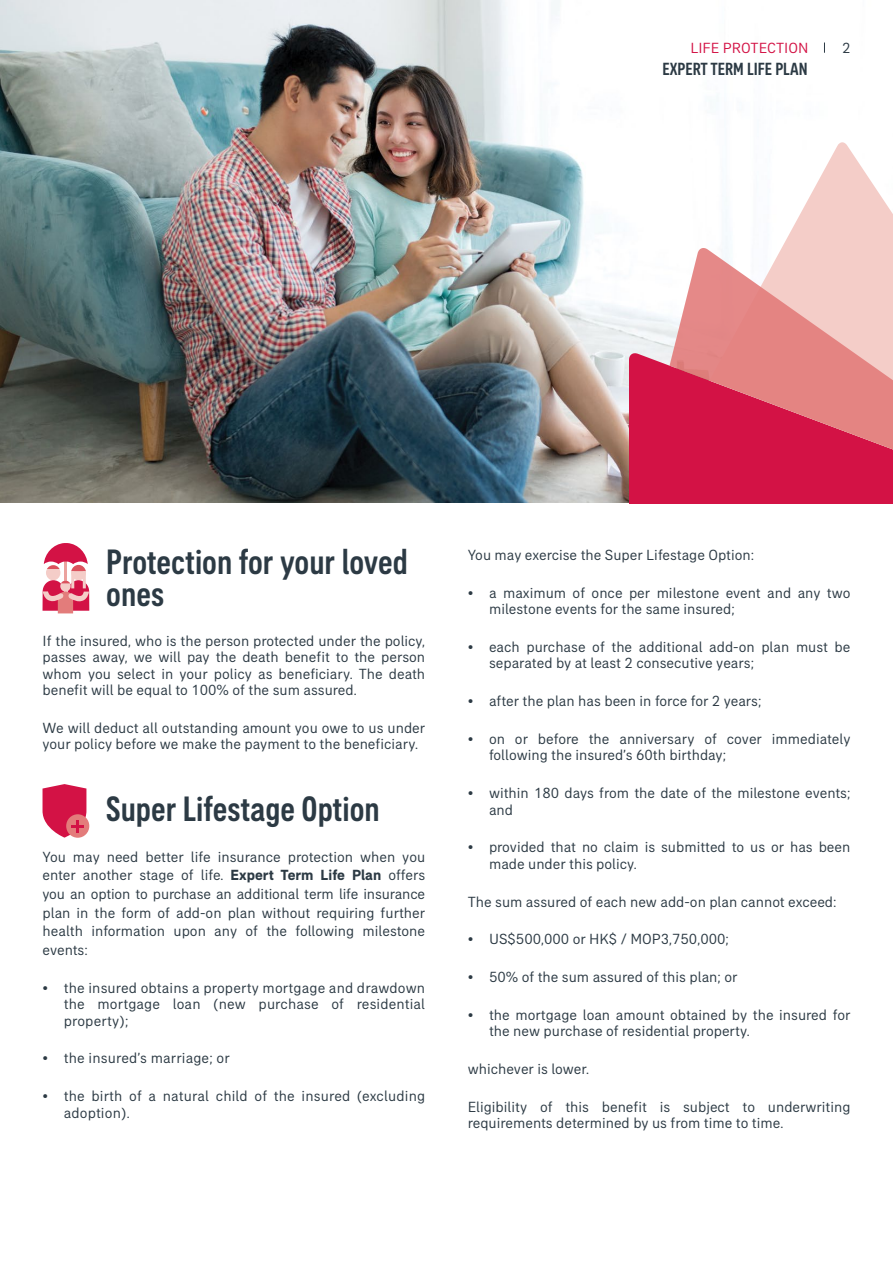
<style>
.page{position:relative;width:893px;height:1263px;background:#fff}
.page>*{position:absolute;margin:0;border:0;box-sizing:border-box;transform-origin:0 0}
.t1{font:500 condensed 36px/32.2px "AIA Everest";color:#2c3a44}
.t2{font:500 condensed 18px "AIA Everest";color:#2c3a44}
.t3{font:15px/16.5px "AIA Everest";color:#2c3a44}
.t4{font:15px "AIA Everest";color:#d31245}
.s1{font-weight:700}
</style>
<div class="page">
<img style="left:1px;top:0;width:824px;height:502px">
<svg style="left:629px;top:258px;width:40px;height:245px"></svg>
<svg style="left:709px;top:141px;width:184px;height:105px"></svg>
<svg style="left:669px;top:246px;width:224px;height:257px"></svg>
<svg style="left:43px;top:543px;width:46px;height:70px"></svg>
<div style="left:66px;top:814px;width:23px;height:24px;background:#e37c7b;border-radius:50%"></div>
<svg style="left:43px;top:784px;width:43px;height:54px"></svg>
<p class="t4" style="left:690px;top:39px;width:120px">LIFE PROTECTION</p>
<p class="t2" style="left:662px;top:59px;width:147px">EXPERT TERM LIFE PLAN</p>
<p class="t3" style="left:842px;top:39px;width:10px">2</p>
<h1 class="t1" style="left:106px;top:545px;width:303px">Protection for your loved ones</h1>
<p class="t3" style="left:43px;top:632px;width:384px;text-align:justify">If the insured, who is the person protected under the policy, passes away, we will pay the death benefit to the person whom you select in your policy as beneficiary. The death benefit will be equal to 100% of the sum assured.</p>
<p class="t3" style="left:43px;top:719px;width:384px">We will deduct all outstanding amount you owe to us under your policy before we make the payment to the beneficiary.</p>
<h1 class="t1" style="left:106px;top:792px;width:275px">Super Lifestage Option</h1>
<p class="t3" style="left:43px;top:847px;width:384px;line-height:18.6px;text-align:justify">You may need better life insurance protection when you enter another stage of life. <span class="s1">Expert Term Life Plan</span> offers you an option to purchase an additional term life insurance plan in the form of add-on plan without requiring further health information upon any of the following milestone events:</p>
<p class="t3" style="left:64px;top:979px;width:363px;text-align:justify;text-indent:-21px">• the insured obtains a property mortgage and drawdown the mortgage loan (new purchase of residential property);</p>
<p class="t3" style="left:43px;top:1050px;width:189px">• the insured’s marriage; or</p>
<p class="t3" style="left:64px;top:1087px;width:363px;text-indent:-21px">• the birth of a natural child of the insured (excluding adoption).</p>
<p class="t3" style="left:468px;top:546px;width:288px">You may exercise the Super Lifestage Option:</p>
<p class="t3" style="left:489px;top:584px;width:363px;text-indent:-21px">• a maximum of once per milestone event and any two milestone events for the same insured;</p>
<p class="t3" style="left:489px;top:638px;width:363px;text-indent:-21px">• each purchase of the additional add-on plan must be separated by at least 2 consecutive years;</p>
<p class="t3" style="left:468px;top:692px;width:295px">• after the plan has been in force for 2 years;</p>
<p class="t3" style="left:489px;top:730px;width:363px;text-indent:-21px">• on or before the anniversary of cover immediately following the insured’s 60th birthday;</p>
<p class="t3" style="left:489px;top:784px;width:363px;text-indent:-21px">• within 180 days from the date of the milestone events; and</p>
<p class="t3" style="left:489px;top:839px;width:363px;text-indent:-21px">• provided that no claim is submitted to us or has been made under this policy.</p>
<p class="t3" style="left:468px;top:893px;width:370px">The sum assured of each new add-on plan cannot exceed:</p>
<p class="t3" style="left:468px;top:931px;width:263px">• US$500,000 or HK$ / MOP3,750,000;</p>
<p class="t3" style="left:468px;top:968px;width:271px">• 50% of the sum assured of this plan; or</p>
<p class="t3" style="left:489px;top:1006px;width:363px;text-indent:-21px">• the mortgage loan amount obtained by the insured for the new purchase of residential property.</p>
<p class="t3" style="left:468px;top:1060px;width:123px">whichever is lower.</p>
<p class="t3" style="left:468px;top:1098px;width:384px">Eligibility of this benefit is subject to underwriting requirements determined by us from time to time.</p>
</div>
